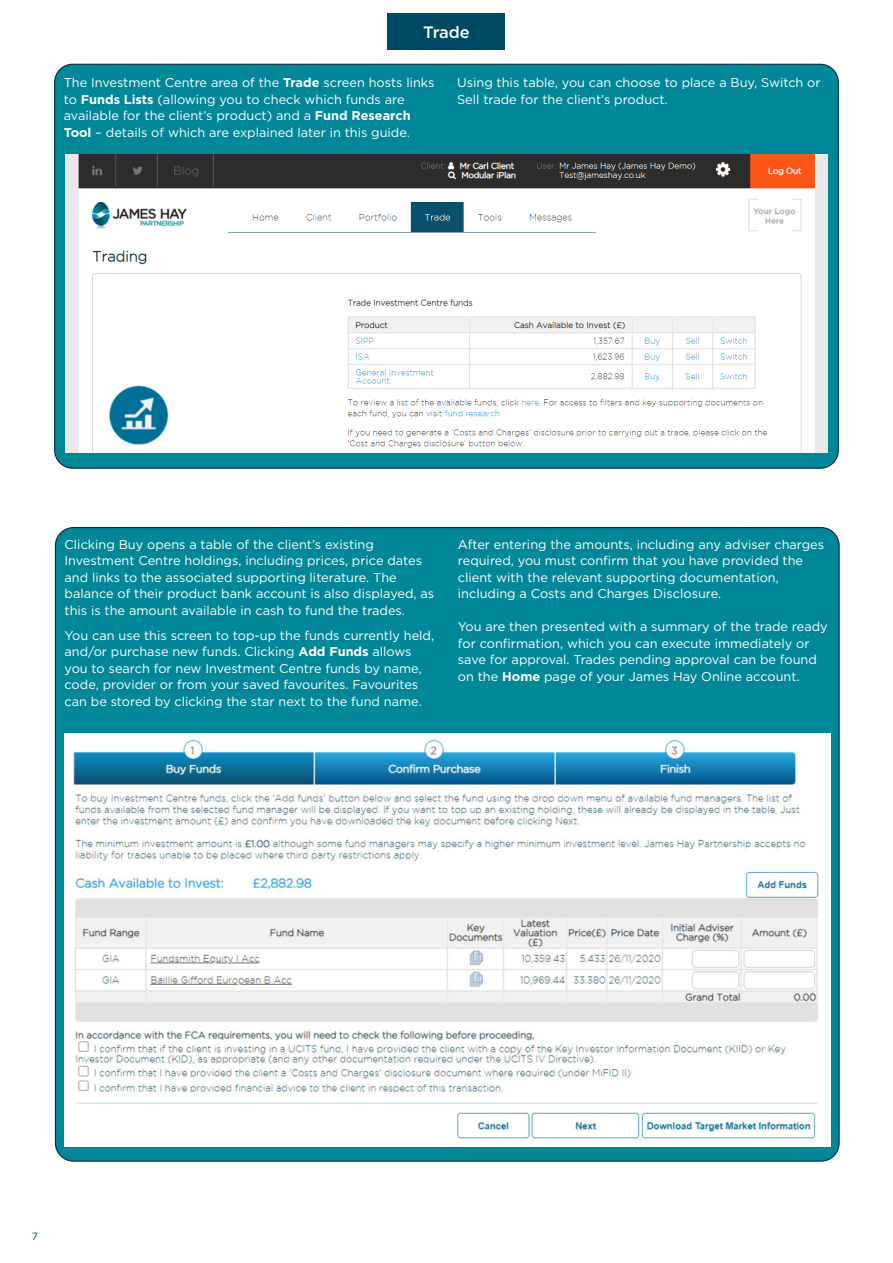
<style>
.page{position:relative;width:893px;height:1263px;background:#fff}
.page>*{position:absolute;margin:0;border:0;box-sizing:border-box;transform-origin:0 0}
.t1{font:500 16.5px "Gotham";letter-spacing:-.01em;color:#fff}
.t2{font:12.75px/16.5px "Gotham";color:#fff}
.t3{font:10.5px "Gotham";color:#004964}
.s1{font-weight:700}
</style>
<div class="page">
<div style="left:55px;top:64px;width:783px;height:404px;background:#089;border-radius:18px"></div>
<img style="left:65px;top:154px;width:763px;height:298px">
<div style="left:55px;top:528px;width:784px;height:633px;background:#089;border-radius:18px"></div>
<img style="left:65px;top:733px;width:766px;height:414px">
<div style="left:388px;top:14px;width:117px;height:36px;background:#004964"></div>
<p class="t1" style="left:423px;top:22px;width:48px">Trade</p>
<p class="t2" style="left:64px;top:74px;width:372px">The Investment Centre area of the <span class="s1">Trade</span> screen hosts links to <span class="s1">Funds Lists</span> (allowing you to check which funds are available for the client’s product) and a <span class="s1">Fund Research Tool</span> – details of which are explained later in this guide.</p>
<p class="t2" style="left:457px;top:74px;width:365px">Using this table, you can choose to place a Buy, Switch or<br>Sell trade for the client’s product.</p>
<p class="t2" style="left:65px;top:536px;width:371px">Clicking Buy opens a table of the client’s existing Investment Centre holdings, including prices, price dates and links to the associated supporting literature. The balance of their product bank account is also displayed, as this is the amount available in cash to fund the trades.</p>
<p class="t2" style="left:65px;top:627px;width:371px">You can use this screen to top-up the funds currently held, and/or purchase new funds. Clicking <span class="s1">Add Funds</span> allows you to search for new Investment Centre funds by name, code, provider or from your saved favourites. Favourites can be stored by clicking the star next to the fund name.</p>
<p class="t2" style="left:458px;top:536px;width:368px">After entering the amounts, including any adviser charges required, you must confirm that you have provided the client with the relevant supporting documentation, including a Costs and Charges Disclosure.</p>
<p class="t2" style="left:458px;top:618px;width:371px">You are then presented with a summary of the trade ready for confirmation, which you can execute immediately or save for approval. Trades pending approval can be found on the <span class="s1">Home</span> page of your James Hay Online account.</p>
<p class="t3" style="left:32px;top:1229px;width:8px">7</p>
</div>
